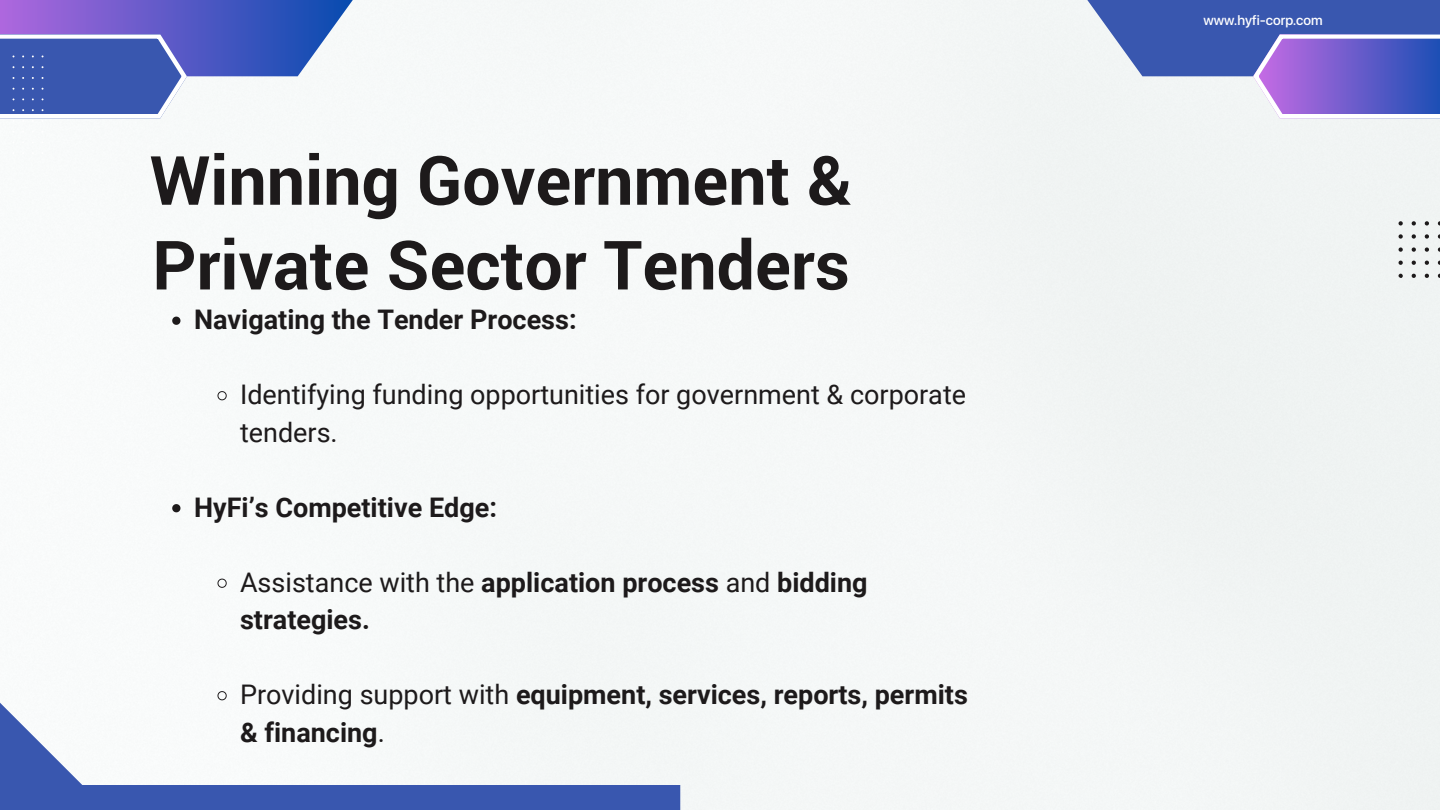
<style>
.page{position:relative;width:1440px;height:810px;background:#fff}
.page>*{position:absolute;margin:0;border:0;box-sizing:border-box;transform-origin:0 0}
.t1{font:700 68px/84.7px "Roboto";color:#1d1a1b}
.t2{font:700 27px/37.5px "Roboto";color:#1d1a1b}
.t3{font:27px/37.5px "Roboto";color:#1d1a1b}
.t4{font:500 14px "SF Pro Display";color:#fff}
.s1{font-weight:400}
</style>
<div class="page">
<svg style="left:1087px;top:0;width:353px;height:119px"></svg>
<svg style="left:0;top:0;width:353px;height:122px"></svg>
<svg style="left:1399px;top:221px;width:4px;height:5px"></svg>
<svg style="left:1412px;top:221px;width:4px;height:5px"></svg>
<svg style="left:1425px;top:221px;width:4px;height:5px"></svg>
<svg style="left:1399px;top:234px;width:4px;height:5px"></svg>
<svg style="left:1412px;top:234px;width:4px;height:5px"></svg>
<svg style="left:1425px;top:234px;width:4px;height:5px"></svg>
<svg style="left:1399px;top:247px;width:4px;height:5px"></svg>
<svg style="left:1412px;top:247px;width:4px;height:5px"></svg>
<svg style="left:1425px;top:247px;width:4px;height:5px"></svg>
<svg style="left:1399px;top:261px;width:4px;height:4px"></svg>
<svg style="left:1412px;top:261px;width:4px;height:4px"></svg>
<svg style="left:1425px;top:261px;width:4px;height:4px"></svg>
<svg style="left:1399px;top:274px;width:4px;height:4px"></svg>
<svg style="left:1412px;top:274px;width:4px;height:4px"></svg>
<svg style="left:1425px;top:274px;width:4px;height:4px"></svg>
<svg style="left:172px;top:317px;width:8px;height:8px"></svg>
<svg style="left:217px;top:391px;width:10px;height:10px"></svg>
<svg style="left:172px;top:504px;width:8px;height:8px"></svg>
<svg style="left:217px;top:578px;width:10px;height:10px"></svg>
<svg style="left:0;top:691px;width:680px;height:119px"></svg>
<p class="t1" style="left:150px;top:138px;width:703px">Winning Government &amp;<br>Private Sector Tenders</p>
<p class="t2" style="left:194px;top:300px;width:384px">Navigating the Tender Process:</p>
<p class="t3" style="left:240px;top:375px;width:728px">Identifying funding opportunities for government &amp; corporate tenders.</p>
<p class="t2" style="left:194px;top:488px;width:304px">HyFi’s Competitive Edge:</p>
<p class="t2" style="left:240px;top:563px;width:629px"><span class="s1">Assistance with the</span> application process <span class="s1">and</span> bidding strategies.</p>
<p class="t2" style="left:240px;top:675px;width:729px"><span class="s1">Providing support with</span> equipment, services, reports, permits &amp; financing<span class="s1">.</span></p>
<p class="t4" style="left:1203px;top:10px;width:121px">www.hyfi-corp.com</p>
</div>
